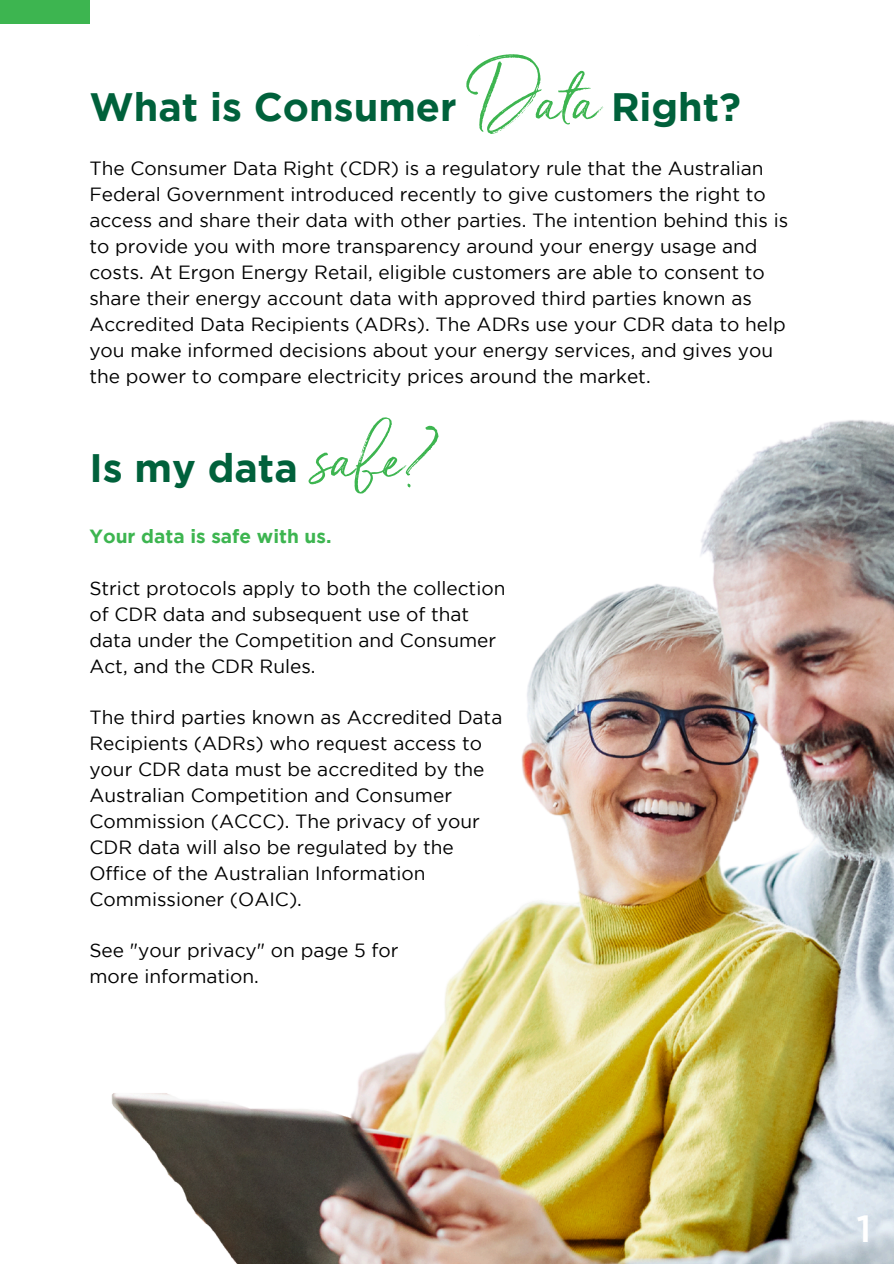
<style>
.page{position:relative;width:894px;height:1264px;background:#fff}
.page>*{position:absolute;margin:0;border:0;box-sizing:border-box;transform-origin:0 0}
.t1{font:72.9px "Serendipity Wide";color:#3db550}
.t2{font:700 39.6px "Gotham";color:#00613b}
.t3{font:500 37.95px "Gotham";color:#fff}
.t4{font:19.05px/25.8px "Gotham";color:#000}
.t5{font:700 19.05px "Gotham";color:#3db550}
</style>
<div class="page">
<div style="left:0;top:0;width:89px;height:23px;background:#3db550"></div>
<img style="left:111px;top:420px;width:782px;height:843px">
<p class="t2" style="left:89px;top:92px;width:369px">What is Consumer</p>
<p class="t1" style="left:466px;top:54px;width:132px">Data</p>
<p class="t2" style="left:611px;top:92px;width:131px">Right?</p>
<h1 class="t4" style="left:89px;top:157px;width:700px">The Consumer Data Right (CDR) is a regulatory rule that the Australian Federal Government introduced recently to give customers the right to access and share their data with other parties. The intention behind this is to provide you with more transparency around your energy usage and costs. At Ergon Energy Retail, eligible customers are able to consent to share their energy account data with approved third parties known as Accredited Data Recipients (ADRs). The ADRs use your CDR data to help you make informed decisions about your energy services, and gives you the power to compare electricity prices around the market.</h1>
<p class="t1" style="left:312px;top:411px;width:119px">safe?</p>
<p class="t5" style="left:89px;top:529px;width:243px">Your data is safe with us.</p>
<h2 class="t4" style="left:89px;top:576px;width:417px">Strict protocols apply to both the collection of CDR data and subsequent use of that data under the Competition and Consumer Act, and the CDR Rules.</h2>
<h1 class="t4" style="left:89px;top:706px;width:414px">The third parties known as Accredited Data Recipients (ADRs) who request access to your CDR data must be accredited by the Australian Competition and Consumer Commission (ACCC). The privacy of your CDR data will also be regulated by the Office of the Australian Information Commissioner (OAIC).</h1>
<h3 class="t4" style="left:89px;top:939px;width:310px">See "your privacy" on page 5 for</h3>
<p class="t4" style="left:89px;top:964px;width:171px">more information.</p>
<h2 class="t2" style="left:89px;top:453px;width:210px">Is my data</h2>
<p class="t3" style="left:856px;top:1213px;width:17px">1</p>
</div>
